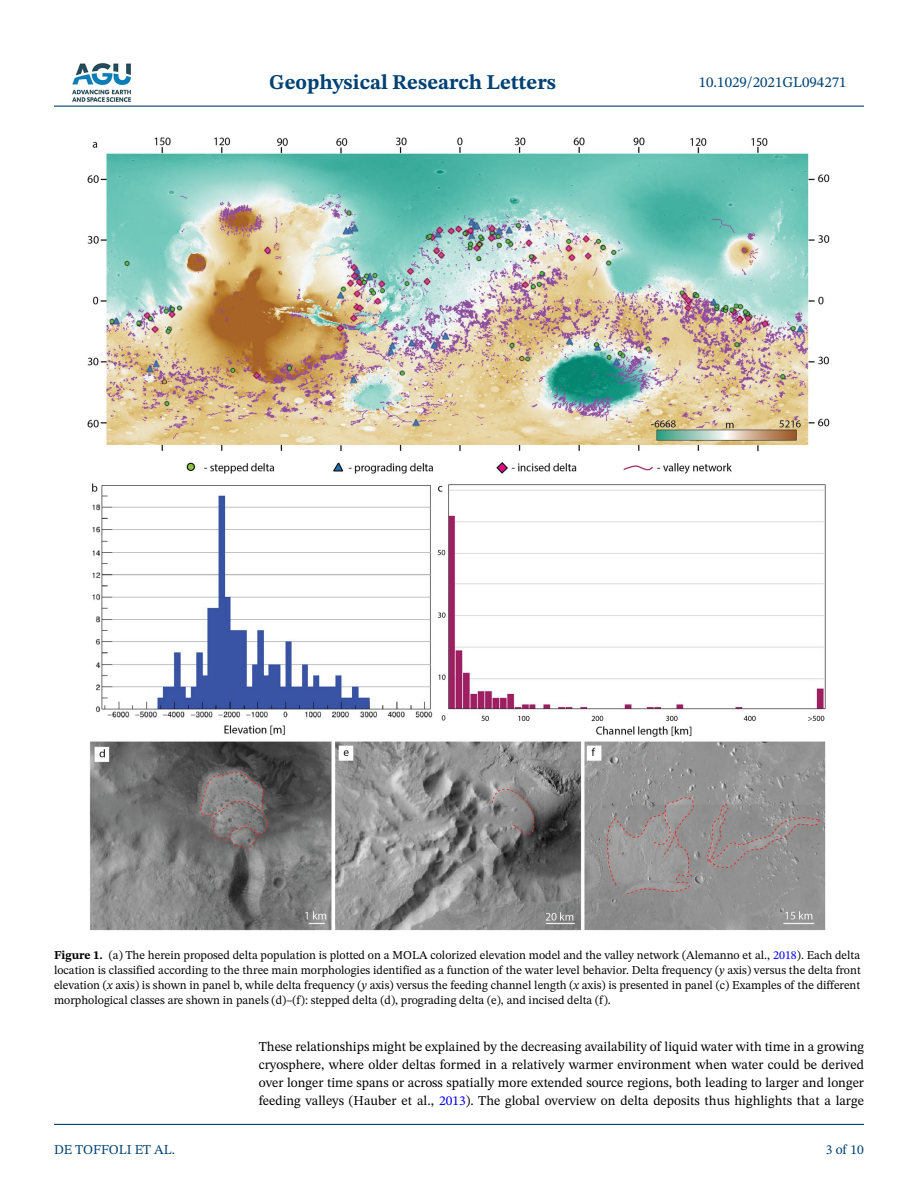
<style>
.page{position:relative;width:918px;height:1188px;background:#fff}
.page>*{position:absolute;margin:0;border:0;box-sizing:border-box;transform-origin:0 0}
.t1{font:700 21px "STIX Two Text";color:#004174}
.t2{font:15px "STIX Two Text";color:#004174}
.t3{font:13.5px/18px "STIX Two Text";color:#000;text-align:justify}
.t4{font:13.5px "STIX Two Text";color:#004174}
.t5{font:12px/15px "STIX Two Text";color:#000;text-align:justify}
.s1{font-weight:700}
.s2{color:#00f}
.s3{font-style:italic}
</style>
<div class="page">
<hr style="left:54px;top:106px;width:810px;height:1px;background:#004174">
<hr style="left:54px;top:1124px;width:810px;height:1px;background:#004174">
<img style="left:72px;top:63px;width:59px;height:39px">
<img style="left:87px;top:137px;width:742px;height:794px">
<h1 class="t1" style="left:269px;top:67px;width:288px">Geophysical Research Letters</h1>
<p class="t2" style="left:699px;top:72px;width:149px">10.1029/2021GL094271</p>
<p class="t5" style="left:54px;top:948px;width:808px"><span class="s1">Figure 1.</span> (a) The herein proposed delta population is plotted on a MOLA colorized elevation model and the valley network (Alemanno et al., <span class="s2">2018</span>). Each delta location is classified according to the three main morphologies identified as a function of the water level behavior. Delta frequency (<span class="s3">y</span> axis) versus the delta front elevation (<span class="s3">x</span> axis) is shown in panel b, while delta frequency (<span class="s3">y</span> axis) versus the feeding channel length (<span class="s3">x</span> axis) is presented in panel (c) Examples of the different morphological classes are shown in panels (d)–(f): stepped delta (d), prograding delta (e), and incised delta (f).</p>
<p class="t4" style="left:54px;top:1140px;width:123px">DE TOFFOLI ET AL.</p>
<p class="t3" style="left:259px;top:1037px;width:607px">These relationships might be explained by the decreasing availability of liquid water with time in a growing cryosphere, where older deltas formed in a relatively warmer environment when water could be derived over longer time spans or across spatially more extended source regions, both leading to larger and longer feeding valleys (Hauber et al., <span class="s2">2013</span>). The global overview on delta deposits thus highlights that a large</p>
<p class="t4" style="left:826px;top:1140px;width:40px">3 of 10</p>
</div>
